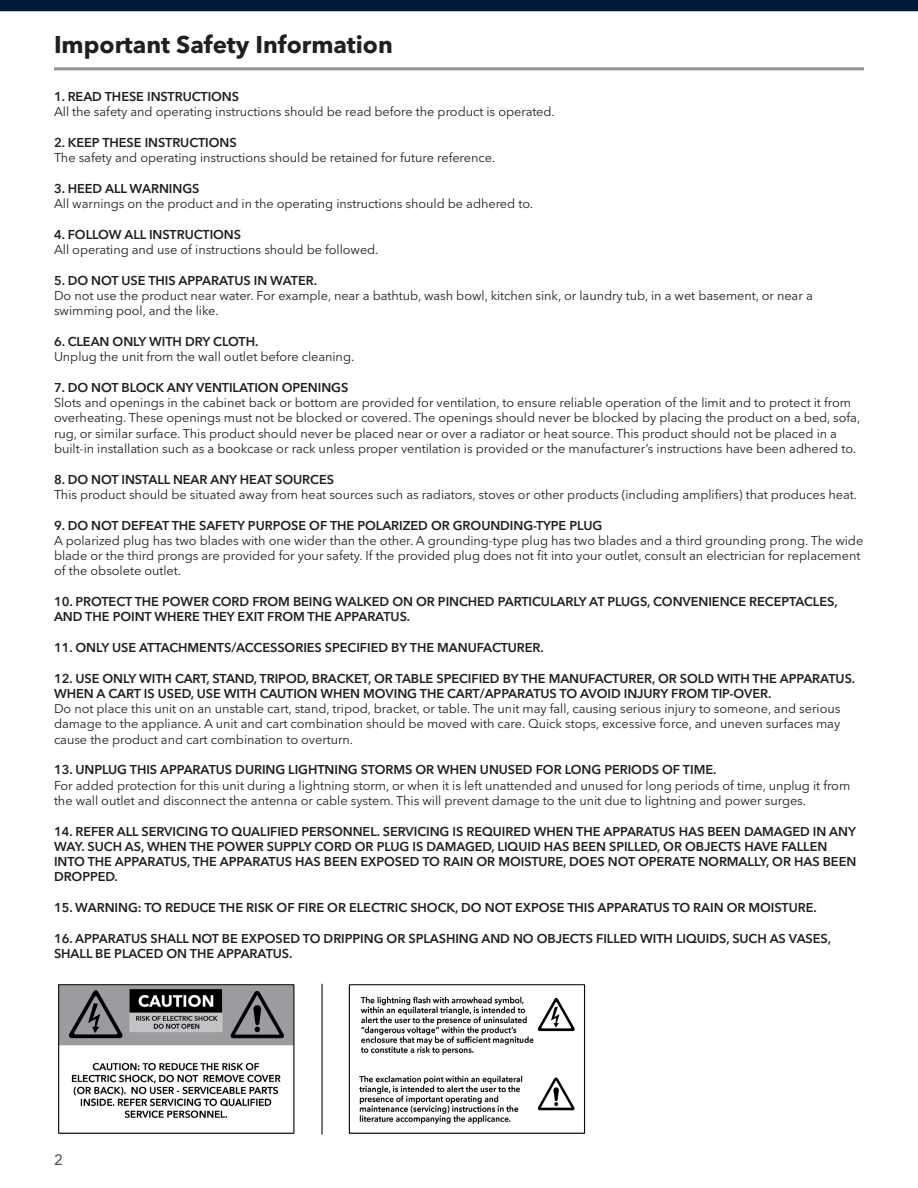
<style>
.page{position:relative;width:918px;height:1188px;background:#fff}
.page>*{position:absolute;margin:0;border:0;box-sizing:border-box;transform-origin:0 0}
.t1{font:700 24px "Avenir Next LT Pro";color:#231f20}
.t2{font:500 15px "Avenir Next LT Pro";color:#57585a}
.t3{font:12.75px/15.3px "Avenir Next LT Pro";letter-spacing:-.005em;color:#231f20}
.t4{font:600 12.75px/15.3px "Avenir Next LT Pro";letter-spacing:-.005em;color:#231f20}
</style>
<div class="page">
<div style="left:0;top:0;width:918px;height:11px;background:#001a38"></div>
<img style="left:58px;top:983px;width:528px;height:152px">
<hr style="left:54px;top:67px;width:810px;height:3px;background:#939598">
<h1 class="t1" style="left:54px;top:30px;width:340px">Important Safety Information</h1>
<p class="t4" style="left:54px;top:89px;width:187px">1. READ THESE INSTRUCTIONS</p>
<p class="t3" style="left:54px;top:104px;width:502px">All the safety and operating instructions should be read before the product is operated.</p>
<p class="t4" style="left:54px;top:135px;width:184px">2. KEEP THESE INSTRUCTIONS</p>
<p class="t3" style="left:54px;top:150px;width:443px">The safety and operating instructions should be retained for future reference.</p>
<p class="t4" style="left:54px;top:181px;width:147px">3. HEED ALL WARNINGS</p>
<p class="t3" style="left:54px;top:196px;width:481px">All warnings on the product and in the operating instructions should be adhered to.</p>
<p class="t4" style="left:54px;top:227px;width:189px">4. FOLLOW ALL INSTRUCTIONS</p>
<p class="t3" style="left:54px;top:242px;width:326px">All operating and use of instructions should be followed.</p>
<p class="t4" style="left:54px;top:273px;width:265px">5. DO NOT USE THIS APPARATUS IN WATER.</p>
<p class="t3" style="left:54px;top:288px;width:760px">Do not use the product near water. For example, near a bathtub, wash bowl, kitchen sink, or laundry tub, in a wet basement, or near a swimming pool, and the like.</p>
<p class="t4" style="left:54px;top:334px;width:206px">6. CLEAN ONLY WITH DRY CLOTH.</p>
<p class="t3" style="left:54px;top:349px;width:302px">Unplug the unit from the wall outlet before cleaning.</p>
<p class="t4" style="left:54px;top:380px;width:296px">7. DO NOT BLOCK ANY VENTILATION OPENINGS</p>
<p class="t3" style="left:54px;top:395px;width:808px">Slots and openings in the cabinet back or bottom are provided for ventilation, to ensure reliable operation of the limit and to protect it from overheating. These openings must not be blocked or covered. The openings should never be blocked by placing the product on a bed, sofa, rug, or similar surface. This product should never be placed near or over a radiator or heat source. This product should not be placed in a built-in installation such as a bookcase or rack unless proper ventilation is provided or the manufacturer’s instructions have been adhered to.</p>
<p class="t4" style="left:54px;top:471px;width:282px">8. DO NOT INSTALL NEAR ANY HEAT SOURCES</p>
<p class="t3" style="left:54px;top:487px;width:805px">This product should be situated away from heat sources such as radiators, stoves or other products (including amplifiers) that produces heat.</p>
<p class="t4" style="left:54px;top:517px;width:550px">9. DO NOT DEFEAT THE SAFETY PURPOSE OF THE POLARIZED OR GROUNDING-TYPE PLUG</p>
<p class="t3" style="left:54px;top:533px;width:811px">A polarized plug has two blades with one wider than the other. A grounding-type plug has two blades and a third grounding prong. The wide blade or the third prongs are provided for your safety. If the provided plug does not fit into your outlet, consult an electrician for replacement of the obsolete outlet.</p>
<p class="t4" style="left:54px;top:594px;width:785px">10. PROTECT THE POWER CORD FROM BEING WALKED ON OR PINCHED PARTICULARLY AT PLUGS, CONVENIENCE RECEPTACLES,<br>AND THE POINT WHERE THEY EXIT FROM THE APPARATUS.</p>
<p class="t4" style="left:54px;top:640px;width:491px">11. ONLY USE ATTACHMENTS/ACCESSORIES SPECIFIED BY THE MANUFACTURER.</p>
<p class="t4" style="left:54px;top:670px;width:803px">12. USE ONLY WITH CART, STAND, TRIPOD, BRACKET, OR TABLE SPECIFIED BY THE MANUFACTURER, OR SOLD WITH THE APPARATUS.<br>WHEN A CART IS USED, USE WITH CAUTION WHEN MOVING THE CART/APPARATUS TO AVOID INJURY FROM TIP-OVER.</p>
<p class="t3" style="left:54px;top:701px;width:788px;text-align:justify">Do not place this unit on an unstable cart, stand, tripod, bracket, or table. The unit may fall, causing serious injury to someone, and serious damage to the appliance. A unit and cart combination should be moved with care. Quick stops, excessive force, and uneven surfaces may cause the product and cart combination to overturn.</p>
<p class="t4" style="left:54px;top:762px;width:664px">13. UNPLUG THIS APPARATUS DURING LIGHTNING STORMS OR WHEN UNUSED FOR LONG PERIODS OF TIME.</p>
<p class="t3" style="left:54px;top:778px;width:798px">For added protection for this unit during a lightning storm, or when it is left unattended and unused for long periods of time, unplug it from the wall outlet and disconnect the antenna or cable system. This will prevent damage to the unit due to lightning and power surges.</p>
<p class="t4" style="left:54px;top:823px;width:804px">14. REFER ALL SERVICING TO QUALIFIED PERSONNEL. SERVICING IS REQUIRED WHEN THE APPARATUS HAS BEEN DAMAGED IN ANY WAY. SUCH AS, WHEN THE POWER SUPPLY CORD OR PLUG IS DAMAGED, LIQUID HAS BEEN SPILLED, OR OBJECTS HAVE FALLEN INTO THE APPARATUS, THE APPARATUS HAS BEEN EXPOSED TO RAIN OR MOISTURE, DOES NOT OPERATE NORMALLY, OR HAS BEEN DROPPED.</p>
<p class="t4" style="left:54px;top:900px;width:764px">15. WARNING: TO REDUCE THE RISK OF FIRE OR ELECTRIC SHOCK, DO NOT EXPOSE THIS APPARATUS TO RAIN OR MOISTURE.</p>
<p class="t4" style="left:54px;top:930px;width:779px">16. APPARATUS SHALL NOT BE EXPOSED TO DRIPPING OR SPLASHING AND NO OBJECTS FILLED WITH LIQUIDS, SUCH AS VASES,<br>SHALL BE PLACED ON THE APPARATUS.</p>
<p class="t2" style="left:54px;top:1150px;width:10px">2</p>
</div>
